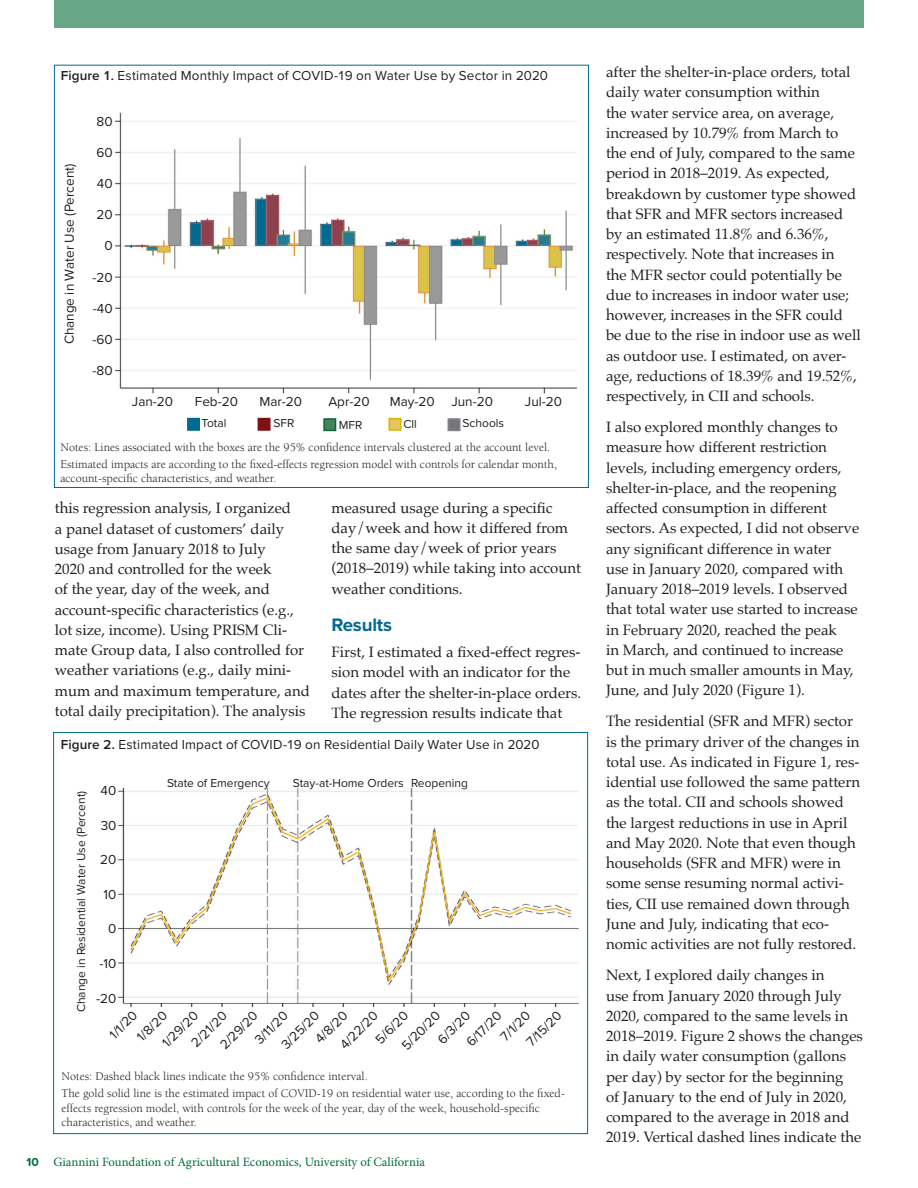
<style>
.page{position:relative;width:918px;height:1188px;background:#fff}
.page>*{position:absolute;margin:0;border:0;box-sizing:border-box;transform-origin:0 0}
.t1{font:700 18.75px "Proxima Nova";letter-spacing:-.01em;color:#006a90}
.t2{font:15px/20.2px "Palatino";color:#231f20}
.t3{font:13.5px/22.4px "Proxima Nova";color:#231f20}
.t4{font:12.75px "Minion Pro";color:#006f3c}
.t5{font:12px/17.1px "Berkeley Std";color:#231f20}
.t6{font:12px "Proxima Nova";color:#231f20}
.s1{font-weight:600}
.s2{font-family:"Proxima Nova";font-weight:700;font-size:12px}
</style>
<div class="page">
<div style="left:54px;top:0;width:810px;height:28px;background:#67a788"></div>
<img style="left:115px;top:112px;width:462px;height:282px">
<div style="left:258px;top:418px;width:13px;height:13px;background:#7e1315;border:2px solid #7e1315"></div>
<div style="left:187px;top:418px;width:13px;height:13px;background:#006a90;border:2px solid #006a90"></div>
<div style="left:448px;top:418px;width:12px;height:13px;background:#757679;border:2px solid #808285"></div>
<div style="left:388px;top:418px;width:13px;height:13px;background:#e7c45e;border:2px solid #ddb207"></div>
<div style="left:323px;top:418px;width:13px;height:13px;background:#48815e;border:2px solid #06693e"></div>
<img style="left:117px;top:789px;width:461px;height:218px">
<p class="t3" style="left:61px;top:64px;width:489px"><span class="s1">Figure 1.</span> Estimated Monthly Impact of COVID-19 on Water Use by Sector in 2020</p>
<p class="t3" style="left:97px;top:110px;width:18px">80</p>
<p class="t3" style="left:96px;top:141px;width:18px">60</p>
<p class="t3" style="left:97px;top:172px;width:17px">40</p>
<p class="t3" style="left:96px;top:203px;width:18px">20</p>
<p class="t3" style="left:104px;top:234px;width:10px">0</p>
<p class="t3" style="left:92px;top:265px;width:22px">-20</p>
<p class="t3" style="left:93px;top:296px;width:21px">-40</p>
<p class="t3" style="left:92px;top:328px;width:22px">-60</p>
<p class="t3" style="left:93px;top:359px;width:22px">-80</p>
<p class="t3" style="left:57px;top:344px;width:182px;rotate:-90deg">Change in Water Use (Percent)</p>
<p class="t3" style="left:132px;top:390px;width:43px">Jan-20</p>
<p class="t3" style="left:195px;top:390px;width:45px">Feb-20</p>
<p class="t3" style="left:259px;top:390px;width:44px">Mar-20</p>
<p class="t3" style="left:328px;top:390px;width:43px">Apr-20</p>
<p class="t3" style="left:390px;top:390px;width:105px">May-20 Jun-20</p>
<p class="t3" style="left:525px;top:390px;width:39px">Jul-20</p>
<p class="t6" style="left:202px;top:414px;width:26px">Total</p>
<p class="t6" style="left:274px;top:414px;width:22px">SFR</p>
<p class="t6" style="left:339px;top:416px;width:25px">MFR</p>
<p class="t6" style="left:404px;top:415px;width:15px">Cll</p>
<p class="t6" style="left:463px;top:414px;width:43px">Schools</p>
<p class="t5" style="left:60px;top:439px;width:498px">Notes: Lines associated with the boxes are the 95% confidence intervals clustered at the account level.<br>Estimated impacts are according to the fixed-effects regression model with controls for calendar month,</p>
<p class="t5" style="left:60px;top:470px;width:218px">account-specific characteristics, and weather.</p>
<p class="t2" style="left:55px;top:498px;width:257px">this regression analysis, I organized<br>a panel dataset of customers’ daily usage from January 2018 to July<br>2020 and controlled for the week<br>of the year, day of the week, and account-specific characteristics (e.g., lot size, income). Using PRISM Cli&shy;mate Group data, I also controlled for weather variations (e.g., daily mini&shy;mum and maximum temperature, and total daily precipitation). The analysis</p>
<p class="t2" style="left:331px;top:497px;width:251px">measured usage during a specific day/week and how it differed from the same day/week of prior years (2018–2019) while taking into account weather conditions.</p>
<p class="t1" style="left:331px;top:611px;width:62px">Results</p>
<p class="t2" style="left:331px;top:642px;width:251px">First, I estimated a fixed-effect regres&shy;sion model with an indicator for the dates after the shelter-in-place orders.<br>The regression results indicate that</p>
<p class="t3" style="left:61px;top:732px;width:480px"><span class="s1">Figure 2.</span> Estimated Impact of COVID-19 on Residential Daily Water Use in 2020</p>
<p class="t6" style="left:72px;top:1012px;width:223px;rotate:-90deg">Change in Residential Water Use (Percent)</p>
<p class="t3" style="left:101px;top:779px;width:17px">40</p>
<p class="t3" style="left:101px;top:814px;width:17px">30</p>
<p class="t3" style="left:100px;top:848px;width:18px">20</p>
<p class="t3" style="left:104px;top:883px;width:14px">10</p>
<p class="t3" style="left:108px;top:917px;width:10px">0</p>
<p class="t3" style="left:100px;top:952px;width:18px">-10</p>
<p class="t3" style="left:96px;top:986px;width:22px">-20</p>
<p class="t6" style="left:167px;top:774px;width:104px">State of Emergency</p>
<p class="t6" style="left:293px;top:774px;width:177px">Stay-at-Home Orders Reopening</p>
<p class="t3" style="left:116px;top:1016px;width:38px;line-height:21.5px;text-indent:-17px;rotate:-45deg">1/1/20<br>1/8/20</p>
<p class="t3" style="left:185px;top:1037px;width:46px;rotate:-45deg">2/21/20</p>
<p class="t3" style="left:334px;top:1038px;width:48px;rotate:-45deg">4/22/20</p>
<p class="t3" style="left:214px;top:1038px;width:48px;rotate:-45deg">2/29/20</p>
<p class="t3" style="left:249px;top:1034px;width:42px;rotate:-45deg">3/11/20</p>
<p class="t3" style="left:275px;top:1039px;width:49px;rotate:-45deg">3/25/20</p>
<p class="t3" style="left:309px;top:1033px;width:41px;rotate:-45deg">4/8/20</p>
<p class="t3" style="left:156px;top:1037px;width:46px;rotate:-45deg">1/29/20</p>
<p class="t3" style="left:520px;top:1036px;width:45px;rotate:-45deg">7/15/20</p>
<p class="t3" style="left:369px;top:1033px;width:41px;rotate:-45deg">5/6/20</p>
<p class="t3" style="left:396px;top:1039px;width:50px;rotate:-45deg">5/20/20</p>
<p class="t3" style="left:445px;top:1020px;width:45px;text-indent:-18px;rotate:-45deg">6/3/20<br>6/17/20</p>
<p class="t3" style="left:494px;top:1030px;width:37px;rotate:-45deg">7/1/20</p>
<p class="t5" style="left:62px;top:1068px;width:505px">Notes: Dashed black lines indicate the 95% confidence interval.<br>The gold solid line is the estimated impact of COVID-19 on residential water use, according to the fixed-</p>
<p class="t5" style="left:62px;top:1101px;width:480px;line-height:14.4px">effects regression model, with controls for the week of the year, day of the week, household-specific characteristics, and weather.</p>
<p class="t4" style="left:26px;top:1153px;width:400px"><span class="s2">10</span> Giannini Foundation of Agricultural Economics, University of California</p>
<p class="t2" style="left:606px;top:62px;width:256px">after the shelter-in-place orders, total daily water consumption within<br>the water service area, on average, increased by 10.79% from March to the end of July, compared to the same period in 2018–2019. As expected, breakdown by customer type showed that SFR and MFR sectors increased by an estimated 11.8% and 6.36%, respectively. Note that increases in<br>the MFR sector could potentially be due to increases in indoor water use; however, increases in the SFR could be due to the rise in indoor use as well as outdoor use. I estimated, on aver&shy;age, reductions of 18.39% and 19.52%, respectively, in CII and schools.</p>
<p class="t2" style="left:606px;top:417px;width:255px">I also explored monthly changes to measure how different restriction levels, including emergency orders, shelter-in-place, and the reopening affected consumption in different sectors. As expected, I did not observe any significant difference in water<br>use in January 2020, compared with January 2018–2019 levels. I observed that total water use started to increase in February 2020, reached the peak<br>in March, and continued to increase but in much smaller amounts in May, June, and July 2020 (Figure 1).</p>
<p class="t2" style="left:606px;top:711px;width:256px">The residential (SFR and MFR) sector is the primary driver of the changes in total use. As indicated in Figure 1, res&shy;idential use followed the same pattern as the total. CII and schools showed the largest reductions in use in April and May 2020. Note that even though households (SFR and MFR) were in some sense resuming normal activi&shy;ties, CII use remained down through June and July, indicating that eco&shy;nomic activities are not fully restored.</p>
<p class="t2" style="left:606px;top:965px;width:258px">Next, I explored daily changes in<br>use from January 2020 through July 2020, compared to the same levels in 2018–2019. Figure 2 shows the changes in daily water consumption (gallons per day) by sector for the beginning<br>of January to the end of July in 2020, compared to the average in 2018 and 2019. Vertical dashed lines indicate the</p>
</div>
